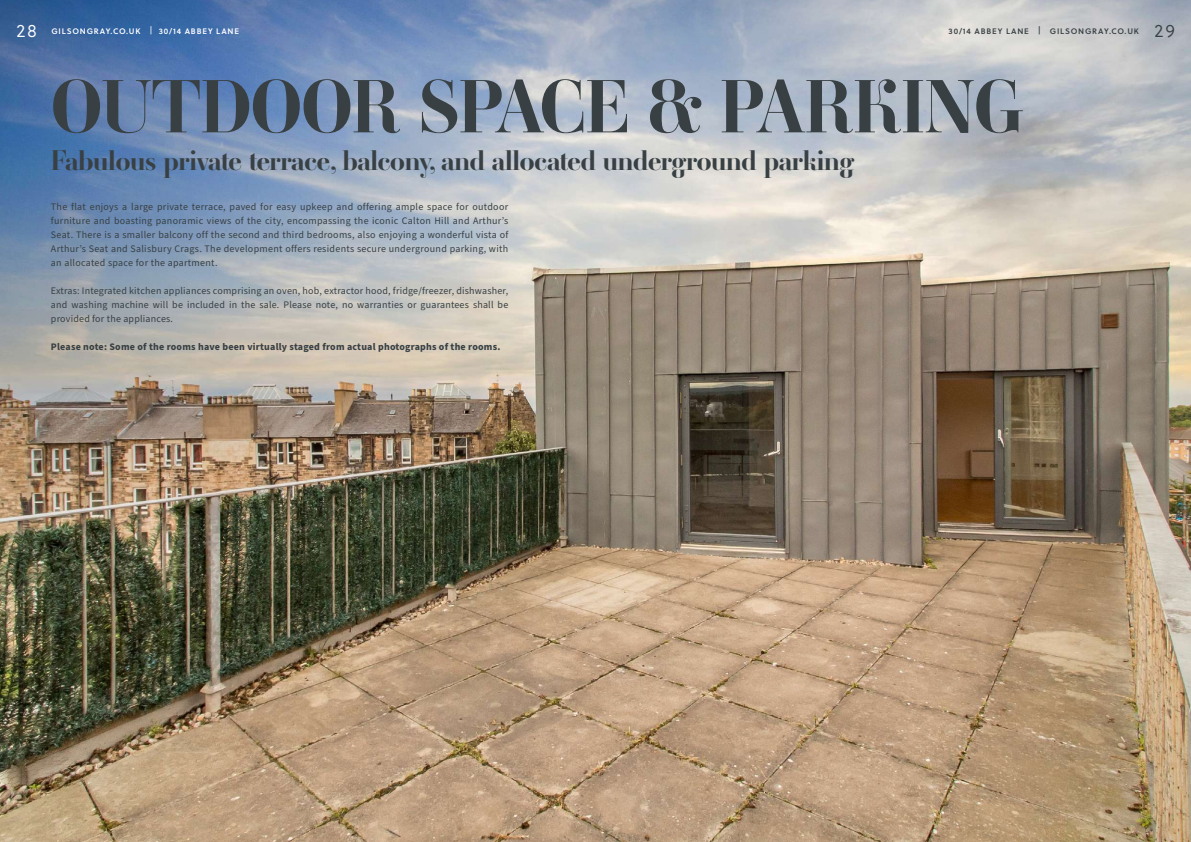
<style>
.page{position:relative;width:1191px;height:842px;background:#fff}
.page>*{position:absolute;margin:0;border:0;box-sizing:border-box;transform-origin:0 0}
.t1{font:700 74px "Ambroise Std";letter-spacing:-.02em;color:#384044}
.t2{font:700 28px "Ambroise Std";letter-spacing:-.01em;color:#384044}
.t3{font:300 18px "Soleil";color:#fff}
.t4{font:300 18px "Soleil";color:#384044}
.t5{font:10px/14px "Source Sans Pro";letter-spacing:.02em;color:#384044;text-align:justify}
.t6{font:700 10px "Source Sans Pro";letter-spacing:.02em;color:#384044}
.t7{font:8px "Soleil Sb";letter-spacing:.1em;color:#fff}
.t8{font:8px "Soleil Sb";letter-spacing:.1em;color:#384044}
.s1{font-family:"Soleil"}
</style>
<div class="page">
<img style="left:0;top:0;width:1191px;height:842px">
<h3 class="t3" style="left:16px;top:18px;width:22px">28</h3>
<p class="t7" style="left:51px;top:25px;width:189px">GILSONGRAY.CO.UK <span class="s1">|</span> 30/14 ABBEY LANE</p>
<p class="t8" style="left:948px;top:25px;width:192px">30/14 ABBEY LANE | GILSONGRAY.CO.UK</p>
<h3 class="t4" style="left:1154px;top:18px;width:22px">29</h3>
<h1 class="t1" style="left:51px;top:60px;width:974px">OUTDOOR SPACE &amp; PARKING</h1>
<h2 class="t2" style="left:51px;top:143px;width:804px">Fabulous private terrace, balcony, and allocated underground parking</h2>
<p class="t5" style="left:51px;top:200px;width:459px">The flat enjoys a large private terrace, paved for easy upkeep and offering ample space for outdoor furniture and boasting panoramic views of the city, encompassing the iconic Calton Hill and Arthur’s Seat. There is a smaller balcony off the second and third bedrooms, also enjoying a wonderful vista of Arthur’s Seat and Salisbury Crags. The development offers residents secure underground parking, with an allocated space for the apartment.</p>
<p class="t5" style="left:51px;top:284px;width:459px">Extras: Integrated kitchen appliances comprising an oven, hob, extractor hood, fridge/freezer, dishwasher, and washing machine will be included in the sale. Please note, no warranties or guarantees shall be provided for the appliances.</p>
<p class="t6" style="left:51px;top:340px;width:451px">Please note: Some of the rooms have been virtually staged from actual photographs of the rooms.</p>
</div>
